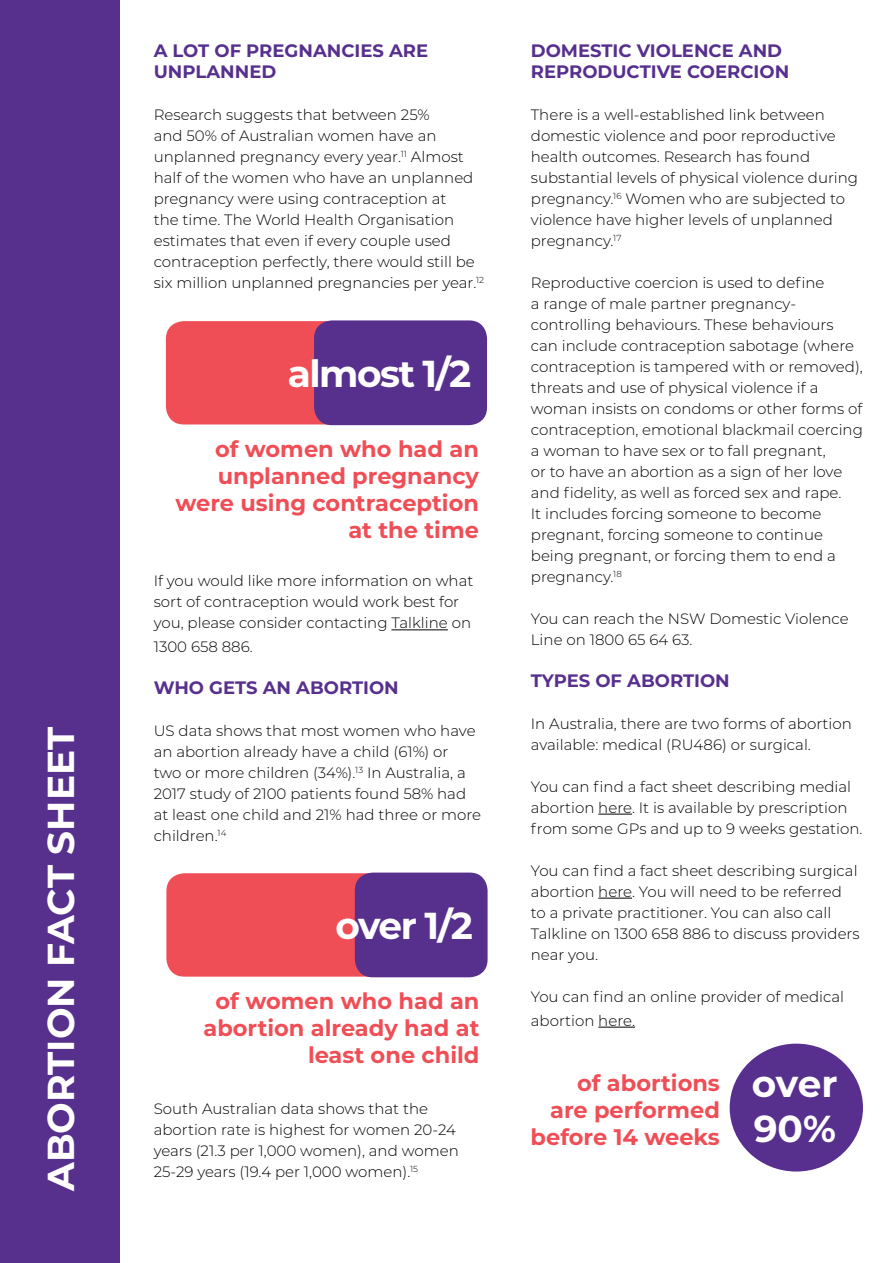
<style>
.page{position:relative;width:893px;height:1263px;background:#fff}
.page>*{position:absolute;margin:0;border:0;box-sizing:border-box;transform-origin:0 0}
.t1{font:700 37.5px/45px "Montserrat";letter-spacing:-.01em;color:#fff}
.t2{font:700 22.5px/27px "Montserrat";color:#f04e56;text-align:right}
.t3{font:700 18px/21px "Montserrat";color:#57308e}
.t4{font:300 15px/21px "Montserrat";color:#000}
</style>
<div class="page">
<div style="left:0;top:0;width:119px;height:1263px;background:#57308e"></div>
<hr style="left:391px;top:629px;width:57px;height:1px;background:#000">
<hr style="left:598px;top:814px;width:34px;height:1px;background:#000">
<hr style="left:598px;top:898px;width:34px;height:1px;background:#000">
<hr style="left:598px;top:1027px;width:37px;height:1px;background:#000">
<div style="left:166px;top:321px;width:320px;height:103px;background:#f04e56;border-radius:18px"></div>
<div style="left:314px;top:320px;width:173px;height:105px;background:#57308e;border-radius:18px"></div>
<div style="left:166px;top:873px;width:320px;height:104px;background:#f04e56;border-radius:18px"></div>
<div style="left:355px;top:872px;width:133px;height:105px;background:#57308e;border-radius:18px"></div>
<div style="left:735px;top:1049px;width:123px;height:117px;background:#57308e;border-radius:50%"></div>
<div style="left:730px;top:1044px;width:133px;height:127px;border:10px solid #582f8f;border-radius:50%"></div>
<h1 class="t1" style="left:36px;top:1191px;width:466px;rotate:-90deg">ABORTION FACT SHEET</h1>
<p class="t3" style="left:154px;top:39px;width:276px">A LOT OF PREGNANCIES ARE<br>UNPLANNED</p>
<p class="t4" style="left:154px;top:103px;width:332px">Research suggests that between 25%<br>and 50% of Australian women have an unplanned pregnancy every year.<sup>11</sup> Almost half of the women who have an unplanned pregnancy were using contraception at<br>the time. The World Health Organisation estimates that even if every couple used contraception perfectly, there would still be six million unplanned pregnancies per year.<sup>12</sup></p>
<h1 class="t1" style="left:288px;top:349px;width:185px">almost 1/2</h1>
<h2 class="t2" style="left:175px;top:434px;width:305px">of women who had an unplanned pregnancy were using contraception at the time</h2>
<p class="t4" style="left:154px;top:570px;width:321px">If you would like more information on what sort of contraception would work best for you, please consider contacting Talkline on</p>
<p class="t4" style="left:154px;top:636px;width:101px">1300 658 886.</p>
<p class="t3" style="left:154px;top:676px;width:247px">WHO GETS AN ABORTION</p>
<p class="t4" style="left:154px;top:720px;width:329px">US data shows that most women who have an abortion already have a child (61%) or<br>two or more children (34%).<sup>13</sup> In Australia, a 2017 study of 2100 patients found 58% had at least one child and 21% had three or more children.<sup>14</sup></p>
<h1 class="t1" style="left:336px;top:902px;width:139px">over 1/2</h1>
<h2 class="t2" style="left:203px;top:986px;width:277px">of women who had an abortion already had at least one child</h2>
<p class="t4" style="left:154px;top:1098px;width:306px">South Australian data shows that the abortion rate is highest for women 20-24 years (21.3 per 1,000 women), and women 25-29 years (19.4 per 1,000 women).<sup>15</sup></p>
<p class="t3" style="left:531px;top:39px;width:260px">DOMESTIC VIOLENCE AND<br>REPRODUCTIVE COERCION</p>
<p class="t4" style="left:531px;top:103px;width:329px">There is a well-established link between domestic violence and poor reproductive health outcomes. Research has found substantial levels of physical violence during pregnancy.<sup>16</sup> Women who are subjected to violence have higher levels of unplanned pregnancy.<sup>17</sup></p>
<p class="t4" style="left:531px;top:271px;width:334px">Reproductive coercion is used to define<br>a range of male partner pregnancy&shy;controlling behaviours. These behaviours can include contraception sabotage (where contraception is tampered with or removed), threats and use of physical violence if a woman insists on condoms or other forms of contraception, emotional blackmail coercing a woman to have sex or to fall pregnant,<br>or to have an abortion as a sign of her love and fidelity, as well as forced sex and rape.<br>It includes forcing someone to become pregnant, forcing someone to continue being pregnant, or forcing them to end a pregnancy.<sup>18</sup></p>
<p class="t4" style="left:531px;top:607px;width:319px">You can reach the NSW Domestic Violence<br>Line on 1800 65 64 63.</p>
<p class="t3" style="left:531px;top:669px;width:200px">TYPES OF ABORTION</p>
<p class="t4" style="left:531px;top:712px;width:322px">In Australia, there are two forms of abortion available: medical (RU486) or surgical.</p>
<p class="t4" style="left:531px;top:775px;width:333px">You can find a fact sheet describing medial abortion here. It is available by prescription from some GPs and up to 9 weeks gestation.</p>
<p class="t4" style="left:531px;top:859px;width:330px">You can find a fact sheet describing surgical abortion here. You will need to be referred to a private practitioner. You can also call Talkline on 1300 658 886 to discuss providers near you.</p>
<p class="t4" style="left:531px;top:984px;width:315px;line-height:24px">You can find an online provider of medical abortion here.</p>
<h2 class="t2" style="left:531px;top:1068px;width:191px">of abortions<br>are performed before 14 weeks</h2>
<h1 class="t1" style="left:752px;top:1059px;width:87px">over<br>90%</h1>
</div>
